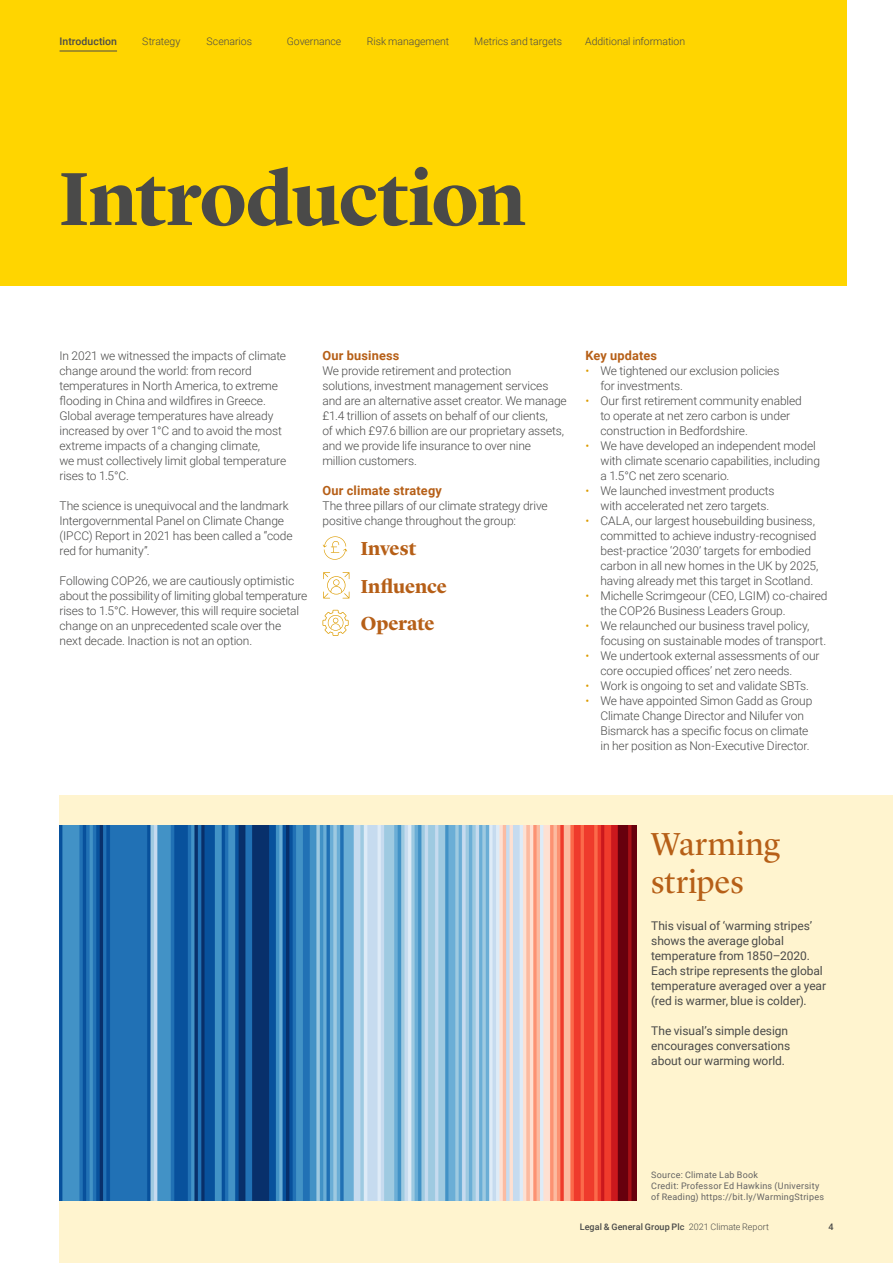
<style>
.page{position:relative;width:893px;height:1263px;background:#fff}
.page>*{position:absolute;margin:0;border:0;box-sizing:border-box;transform-origin:0 0}
.t1{font:700 78px "Lyon Display";letter-spacing:-.015em;color:#4a4a49}
.t2{font:33px/37.5px "Lyon Display";letter-spacing:.005em;color:#b65f17}
.t3{font:700 19.5px/37.5px "Lyon Display";letter-spacing:-.005em;color:#b65f17}
.t4{font:700 12.75px "Roboto";letter-spacing:.015em;color:#b65f17}
.t5{font:300 12px/15px "Roboto";letter-spacing:-.01em;color:#4a4a49}
.t6{font:12px/15px "Roboto";letter-spacing:-.005em;color:#4a4a49}
.t7{font:300 10.5px "Roboto";letter-spacing:-.005em;color:#4a4a49}
.t8{font:500 10.5px "Roboto";letter-spacing:.005em;color:#4a4a49}
.t9{font:9px/11.2px "Roboto";letter-spacing:.025em;color:#646363}
.t10{font:500 9px "Roboto";letter-spacing:.005em;color:#4a4a49}
.s1{color:#dd9c00}
.s2{font-weight:300}
</style>
<div class="page">
<div style="left:0;top:0;width:846px;height:285px;background:#ffd500"></div>
<div style="left:60px;top:795px;width:833px;height:468px;background:#fff4cf"></div>
<img style="left:60px;top:825px;width:576px;height:375px">
<svg style="left:323px;top:536px;width:24px;height:24px"></svg>
<svg style="left:323px;top:572px;width:26px;height:26px"></svg>
<svg style="left:322px;top:610px;width:27px;height:26px"></svg>
<hr style="left:60px;top:51px;width:57px;height:1px;background:#4a4a49">
<p class="t8" style="left:60px;top:34px;width:59px">Introduction</p>
<p class="t7" style="left:142px;top:34px;width:40px">Strategy</p>
<p class="t7" style="left:207px;top:34px;width:47px">Scenarios</p>
<p class="t7" style="left:287px;top:34px;width:56px">Governance</p>
<p class="t7" style="left:367px;top:34px;width:84px">Risk management</p>
<p class="t7" style="left:474px;top:34px;width:89px">Metrics and targets</p>
<p class="t7" style="left:585px;top:34px;width:101px">Additional information</p>
<h1 class="t1" style="left:60px;top:140px;width:468px">Introduction</h1>
<p class="t5" style="left:60px;top:348px;width:228px">In 2021 we witnessed the impacts of climate change around the world: from record temperatures in North America, to extreme flooding in China and wildfires in Greece.<br>Global average temperatures have already increased by over 1°C and to avoid the most extreme impacts of a changing climate,<br>we must collectively limit global temperature rises to 1.5°C.</p>
<p class="t5" style="left:60px;top:498px;width:235px">The science is unequivocal and the landmark Intergovernmental Panel on Climate Change (IPCC) Report in 2021 has been called a “code red for humanity”.</p>
<p class="t5" style="left:60px;top:573px;width:249px">Following COP26, we are cautiously optimistic about the possibility of limiting global temperature rises to 1.5°C. However, this will require societal change on an unprecedented scale over the<br>next decade. Inaction is not an option.</p>
<p class="t4" style="left:322px;top:347px;width:78px">Our business</p>
<p class="t5" style="left:322px;top:363px;width:246px">We provide retirement and protection<br>solutions, investment management services and are an alternative asset creator. We manage £1.4 trillion of assets on behalf of our clients,<br>of which £97.6 billion are our proprietary assets, and we provide life insurance to over nine million customers.</p>
<p class="t4" style="left:322px;top:482px;width:121px">Our climate strategy</p>
<p class="t5" style="left:322px;top:498px;width:227px">The three pillars of our climate strategy drive positive change throughout the group:</p>
<h3 class="t3" style="left:361px;top:528px;width:88px">Invest<br>Influence<br>Operate</h3>
<p class="t4" style="left:585px;top:347px;width:73px">Key updates</p>
<p class="t5" style="left:600px;top:363px;width:180px;text-indent:-15px"><span class="s1">•</span> We tightened our exclusion policies for investments.</p>
<p class="t5" style="left:600px;top:393px;width:203px;text-indent:-15px"><span class="s1">•</span> Our first retirement community enabled to operate at net zero carbon is under construction in Bedfordshire.</p>
<p class="t5" style="left:600px;top:438px;width:221px;text-indent:-15px"><span class="s1">•</span> We have developed an independent model with climate scenario capabilities, including a 1.5°C net zero scenario.</p>
<p class="t5" style="left:600px;top:483px;width:176px;text-indent:-15px"><span class="s1">•</span> We launched investment products with accelerated net zero targets.</p>
<p class="t5" style="left:600px;top:513px;width:219px;text-indent:-15px"><span class="s1">•</span> CALA, our largest housebuilding business, committed to achieve industry-recognised best-practice ‘2030’ targets for embodied carbon in all new homes in the UK by 2025, having already met this target in Scotland.</p>
<p class="t5" style="left:600px;top:588px;width:229px;text-indent:-15px"><span class="s1">•</span> Michelle Scrimgeour (CEO, LGIM) co-chaired the COP26 Business Leaders Group.</p>
<p class="t5" style="left:600px;top:618px;width:227px;text-indent:-15px"><span class="s1">•</span> We relaunched our business travel policy, focusing on sustainable modes of transport.</p>
<p class="t5" style="left:600px;top:648px;width:221px;text-indent:-15px"><span class="s1">•</span> We undertook external assessments of our core occupied offices’ net zero needs.</p>
<p class="t5" style="left:585px;top:678px;width:225px"><span class="s1">•</span> Work is ongoing to set and validate SBTs.</p>
<p class="t5" style="left:600px;top:693px;width:213px;text-indent:-15px"><span class="s1">•</span> We have appointed Simon Gadd as Group Climate Change Director and Nilufer von Bismarck has a specific focus on climate in her position as Non-Executive Director.</p>
<h2 class="t2" style="left:651px;top:823px;width:130px">Warming stripes</h2>
<p class="t6" style="left:651px;top:918px;width:176px">This visual of ‘warming stripes’ shows the average global temperature from 1850–2020.<br>Each stripe represents the global temperature averaged over a year (red is warmer, blue is colder).</p>
<p class="t6" style="left:651px;top:1023px;width:141px">The visual’s simple design encourages conversations about our warming world.</p>
<p class="t9" style="left:651px;top:1168px;width:174px">Source: Climate Lab Book<br>Credit: Professor Ed Hawkins (University of Reading) https://bit.ly/WarmingStripes</p>
<p class="t10" style="left:580px;top:1220px;width:191px">Legal &amp; General Group Plc <span class="s2">2021 Climate Report</span></p>
<p class="t10" style="left:828px;top:1220px;width:7px">4</p>
</div>
